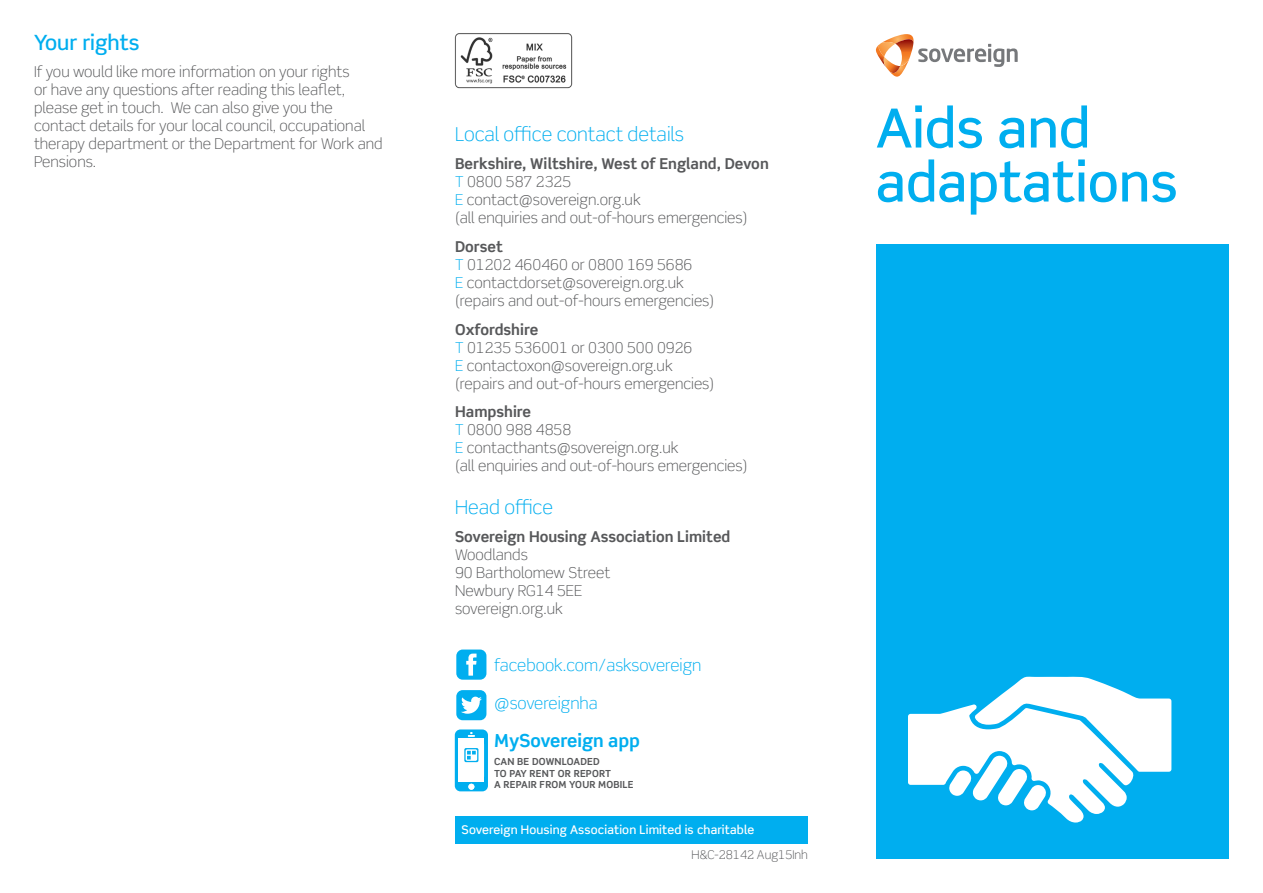
<style>
.page{position:relative;width:1263px;height:893px;background:#fff}
.page>*{position:absolute;margin:0;border:0;box-sizing:border-box;transform-origin:0 0}
.t1{font:500 54px/54px "Scene Std";color:#00aeef}
.t2{font:500 21px "Scene Std";color:#00aeef}
.t3{font:300 19.2px "Scene Std";color:#00aeef}
.t4{font:700 18px "Scene Std";color:#00aeef}
.t5{font:300 16.5px "Scene Std";color:#00aeef}
.t6{font:300 15px/18px "Scene Std";color:#57585a}
.t7{font:700 15px "Scene Std";color:#57585a}
.t8{font:500 12px "Scene Std";letter-spacing:.01em;color:#fff}
.t9{font:300 12px "Scene Std";color:#57585a}
.t10{font:700 9.75px "Scene Std";letter-spacing:.02em;color:#57585a}
.s1{color:#00aeef}
</style>
<div class="page">
<svg style="left:876px;top:34px;width:142px;height:43px"></svg>
<div style="left:455px;top:816px;width:353px;height:28px;background:#00aeef"></div>
<div style="left:456px;top:690px;width:30px;height:30px;background:#00aeef;border-radius:6px"></div>
<svg style="left:461px;top:697px;width:21px;height:17px"></svg>
<div style="left:456px;top:649px;width:30px;height:31px;background:#00aeef;border-radius:6px"></div>
<svg style="left:466px;top:654px;width:10px;height:22px"></svg>
<svg style="left:455px;top:729px;width:33px;height:62px"></svg>
<img style="left:454px;top:33px;width:119px;height:56px">
<div style="left:876px;top:244px;width:353px;height:615px;background:#00aeef"></div>
<svg style="left:908px;top:676px;width:263px;height:146px"></svg>
<p class="t2" style="left:34px;top:30px;width:107px">Your rights</p>
<p class="t6" style="left:34px;top:63px;width:350px">If you would like more information on your rights<br>or have any questions after reading this leaflet, please get in touch. We can also give you the contact details for your local council, occupational therapy department or the Department for Work and Pensions.</p>
<p class="t3" style="left:455px;top:122px;width:230px">Local office contact details</p>
<p class="t7" style="left:455px;top:155px;width:315px">Berkshire, Wiltshire, West of England, Devon</p>
<p class="t6" style="left:455px;top:173px;width:118px"><span class="s1">T</span> 0800 587 2325</p>
<p class="t6" style="left:455px;top:191px;width:187px"><span class="s1">E</span> contact@sovereign.org.uk</p>
<p class="t6" style="left:455px;top:209px;width:294px">(all enquiries and out-of-hours emergencies)</p>
<p class="t7" style="left:455px;top:237px;width:49px">Dorset</p>
<p class="t6" style="left:455px;top:256px;width:239px"><span class="s1">T</span> 01202 460460 or 0800 169 5686</p>
<p class="t6" style="left:455px;top:274px;width:230px"><span class="s1">E</span> contactdorset@sovereign.org.uk</p>
<p class="t6" style="left:455px;top:292px;width:261px">(repairs and out-of-hours emergencies)</p>
<p class="t7" style="left:455px;top:320px;width:85px">Oxfordshire</p>
<p class="t6" style="left:455px;top:338px;width:239px"><span class="s1">T</span> 01235 536001 or 0300 500 0926</p>
<p class="t6" style="left:455px;top:356px;width:219px"><span class="s1">E</span> contactoxon@sovereign.org.uk</p>
<p class="t6" style="left:455px;top:374px;width:261px">(repairs and out-of-hours emergencies)</p>
<p class="t7" style="left:455px;top:403px;width:78px">Hampshire</p>
<p class="t6" style="left:455px;top:421px;width:118px"><span class="s1">T</span> 0800 988 4858</p>
<p class="t6" style="left:455px;top:439px;width:225px"><span class="s1">E</span> contacthants@sovereign.org.uk</p>
<p class="t6" style="left:455px;top:457px;width:294px">(all enquiries and out-of-hours emergencies)</p>
<p class="t3" style="left:455px;top:495px;width:99px">Head office</p>
<p class="t7" style="left:455px;top:527px;width:277px">Sovereign Housing Association Limited</p>
<p class="t6" style="left:455px;top:546px;width:74px">Woodlands</p>
<p class="t6" style="left:455px;top:564px;width:157px">90 Bartholomew Street</p>
<p class="t6" style="left:455px;top:582px;width:129px">Newbury RG14 5EE</p>
<p class="t6" style="left:455px;top:600px;width:109px">sovereign.org.uk</p>
<p class="t5" style="left:494px;top:655px;width:209px">facebook.com/asksovereign</p>
<p class="t5" style="left:494px;top:693px;width:105px">@sovereignha</p>
<p class="t4" style="left:494px;top:729px;width:147px">MySovereign app</p>
<p class="t10" style="left:494px;top:755px;width:107px">CAN BE DOWNLOADED</p>
<p class="t10" style="left:494px;top:767px;width:118px">TO PAY RENT OR REPORT</p>
<p class="t10" style="left:494px;top:779px;width:141px">A REPAIR FROM YOUR MOBILE</p>
<p class="t8" style="left:462px;top:822px;width:294px">Sovereign Housing Association Limited is charitable</p>
<p class="t9" style="left:692px;top:847px;width:118px">H&amp;C-28142 Aug15Inh</p>
<p class="t1" style="left:876px;top:101px;width:303px">Aids and adaptations</p>
</div>
